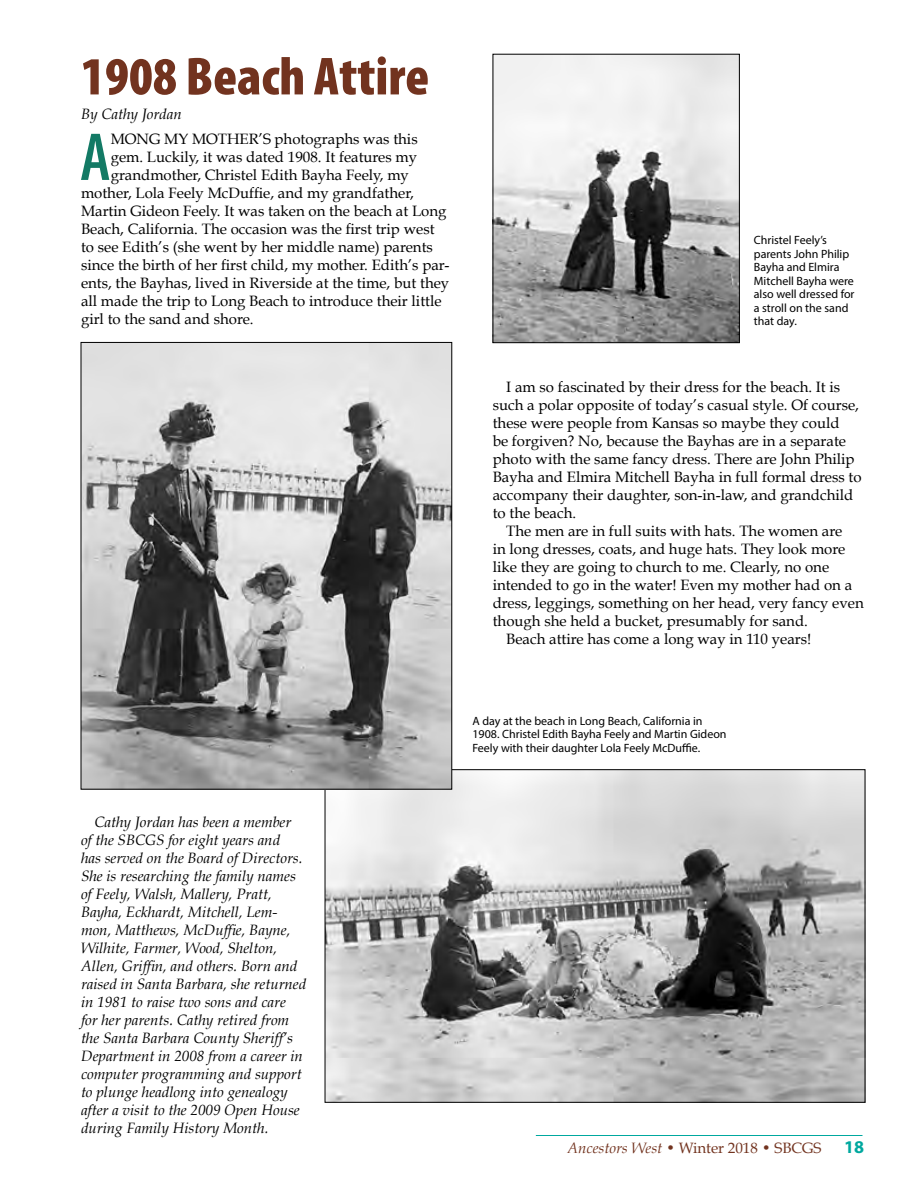
<style>
.page{position:relative;width:918px;height:1188px;background:#fff}
.page>*{position:absolute;margin:0;border:0;box-sizing:border-box;transform-origin:0 0}
.content_body{font:600 condensed 68.4px "Myriad Pro";color:#137a65}
.body_1st_paragraph{font:900 condensed 54px "Myriad Pro";color:#72331f}
.t1{font:700 18px "Myriad Pro";color:#00a89f}
.content_body-2{font:15px/18px "Book Antiqua";color:#000}
.content_body-3{font:italic 15px/18px "Book Antiqua";color:#000}
.t2{font:15px "Book Antiqua";color:#72331f}
.t3{font:12px/13.5px "Myriad Pro";color:#000}
.s1{font-style:italic}
</style>
<div class="page">
<hr style="left:536px;top:1135px;width:326px;height:1px;background:#00a89f">
<img style="left:327px;top:771px;width:536px;height:330px">
<img style="left:83px;top:344px;width:367px;height:444px">
<img style="left:495px;top:56px;width:243px;height:285px">
<div style="left:493px;top:54px;width:247px;height:289px;border:1px solid #000"></div>
<p class="body_1st_paragraph" style="left:81px;top:42px;width:350px">1908 Beach Attire</p>
<p class="content_body-3" style="left:81px;top:105px;width:102px">By Cathy Jordan</p>
<p class="content_body" style="left:80px;top:115px;width:32px">A</p>
<p class="content_body-2" style="left:111px;top:130px;width:309px">MONG MY MOTHER’S photographs was this</p>
<p class="content_body-2" style="left:111px;top:148px;width:308px">gem. Luckily, it was dated 1908. It features my</p>
<p class="content_body-2" style="left:111px;top:166px;width:300px">grandmother, Christel Edith Bayha Feely, my</p>
<p class="content_body-2" style="left:81px;top:184px;width:334px">mother, Lola Feely McDuffie, and my grandfather,</p>
<p class="content_body-2" style="left:81px;top:202px;width:367px">Martin Gideon Feely. It was taken on the beach at Long</p>
<p class="content_body-2" style="left:81px;top:220px;width:355px">Beach, California. The occasion was the first trip west</p>
<p class="content_body-2" style="left:81px;top:238px;width:353px">to see Edith’s (she went by her middle name) parents</p>
<p class="content_body-2" style="left:81px;top:256px;width:370px">since the birth of her first child, my mother. Edith’s par-</p>
<p class="content_body-2" style="left:81px;top:274px;width:370px">ents, the Bayhas, lived in Riverside at the time, but they</p>
<p class="content_body-2" style="left:81px;top:292px;width:362px">all made the trip to Long Beach to introduce their little</p>
<p class="content_body-2" style="left:81px;top:310px;width:174px">girl to the sand and shore.</p>
<p class="t3" style="left:754px;top:233px;width:102px">Christel Feely’s parents John Philip<br>Bayha and Elmira<br>Mitchell Bayha were also well dressed for a stroll on the sand that day.</p>
<p class="content_body-2" style="left:493px;top:378px;width:370px;text-indent:14px">I am so fascinated by their dress for the beach. It is such a polar opposite of today’s casual style. Of course, these were people from Kansas so maybe they could<br>be forgiven? No, because the Bayhas are in a separate photo with the same fancy dress. There are John Philip Bayha and Elmira Mitchell Bayha in full formal dress to accompany their daughter, son-in-law, and grandchild to the beach.</p>
<p class="content_body-2" style="left:493px;top:522px;width:373px;text-indent:14px">The men are in full suits with hats. The women are<br>in long dresses, coats, and huge hats. They look more like they are going to church to me. Clearly, no one intended to go in the water! Even my mother had on a dress, leggings, something on her head, very fancy even though she held a bucket, presumably for sand.</p>
<p class="content_body-2" style="left:506px;top:630px;width:307px">Beach attire has come a long way in 110 years!</p>
<p class="content_body-3" style="left:81px;top:813px;width:227px;text-indent:14px">Cathy Jordan has been a member<br>of the SBCGS for eight years and<br>has served on the Board of Directors.<br>She is researching the family names of Feely, Walsh, Mallery, Pratt, Bayha, Eckhardt, Mitchell, Lem&shy;mon, Matthews, McDuffie, Bayne, Wilhite, Farmer, Wood, Shelton, Allen, Griffin, and others. Born and raised in Santa Barbara, she returned in 1981 to raise two sons and care<br>for her parents. Cathy retired from the Santa Barbara County Sheriff’s Department in 2008 from a career in computer programming and support to plunge headlong into genealogy after a visit to the 2009 Open House during Family History Month.</p>
<p class="t3" style="left:472px;top:714px;width:256px">A day at the beach in Long Beach, California in<br>1908. Christel Edith Bayha Feely and Martin Gideon<br>Feely with their daughter Lola Feely McDuffie.</p>
<p class="t2" style="left:567px;top:1138px;width:256px"><span class="s1">Ancestors West</span> • Winter 2018 • SBCGS</p>
<p class="t1" style="left:844px;top:1135px;width:21px">18</p>
</div>
